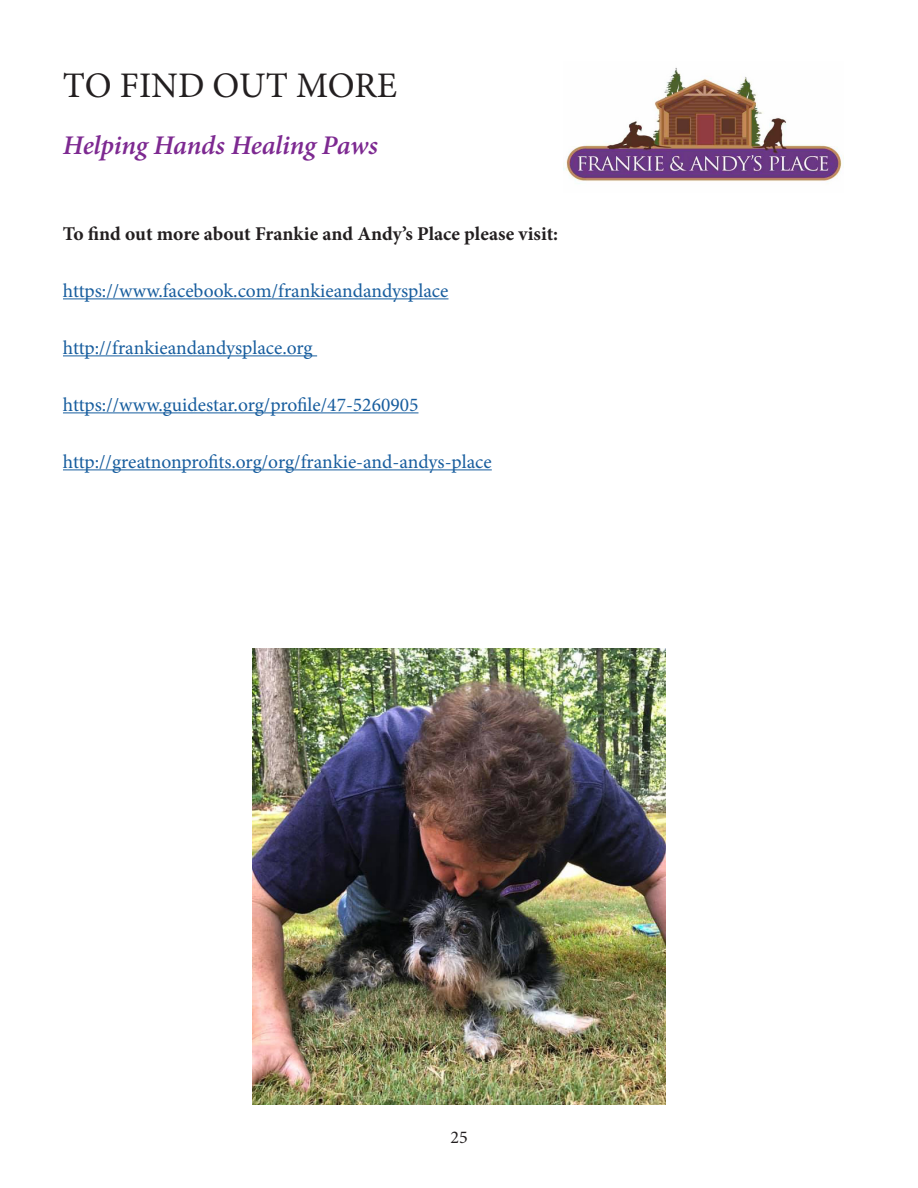
<style>
.page{position:relative;width:918px;height:1188px;background:#fff}
.page>*{position:absolute;margin:0;border:0;box-sizing:border-box;transform-origin:0 0}
.t1{font:36px "Minion Pro";color:#231f20}
.t2{font:italic 600 27px "Minion Pro";letter-spacing:-.01em;color:#7d2991}
.t3{font:19.5px "Minion Pro";color:#175d9e}
.t4{font:700 19.5px "Minion Pro";color:#231f20}
.t5{font:18px "Minion Pro";color:#231f20}
</style>
<div class="page">
<hr style="left:63px;top:298px;width:385px;height:1px;background:#175d9e">
<hr style="left:63px;top:355px;width:254px;height:1px;background:#175d9e">
<hr style="left:63px;top:412px;width:355px;height:1px;background:#175d9e">
<hr style="left:63px;top:469px;width:429px;height:1px;background:#175d9e">
<img style="left:563px;top:68px;width:281px;height:116px">
<img style="left:252px;top:649px;width:414px;height:455px">
<p class="t1" style="left:63px;top:62px;width:336px">TO FIND OUT MORE</p>
<p class="t2" style="left:63px;top:127px;width:316px">Helping Hands Healing Paws</p>
<p class="t4" style="left:63px;top:220px;width:497px">To find out more about Frankie and Andy’s Place please visit:</p>
<p class="t3" style="left:63px;top:278px;width:387px">https://www.facebook.com/frankieandandysplace</p>
<p class="t3" style="left:63px;top:335px;width:251px">http://frankieandandysplace.org</p>
<p class="t3" style="left:63px;top:392px;width:357px">https://www.guidestar.org/profile/47-5260905</p>
<p class="t3" style="left:63px;top:449px;width:430px">http://greatnonprofits.org/org/frankie-and-andys-place</p>
<p class="t5" style="left:450px;top:1125px;width:19px">25</p>
</div>
